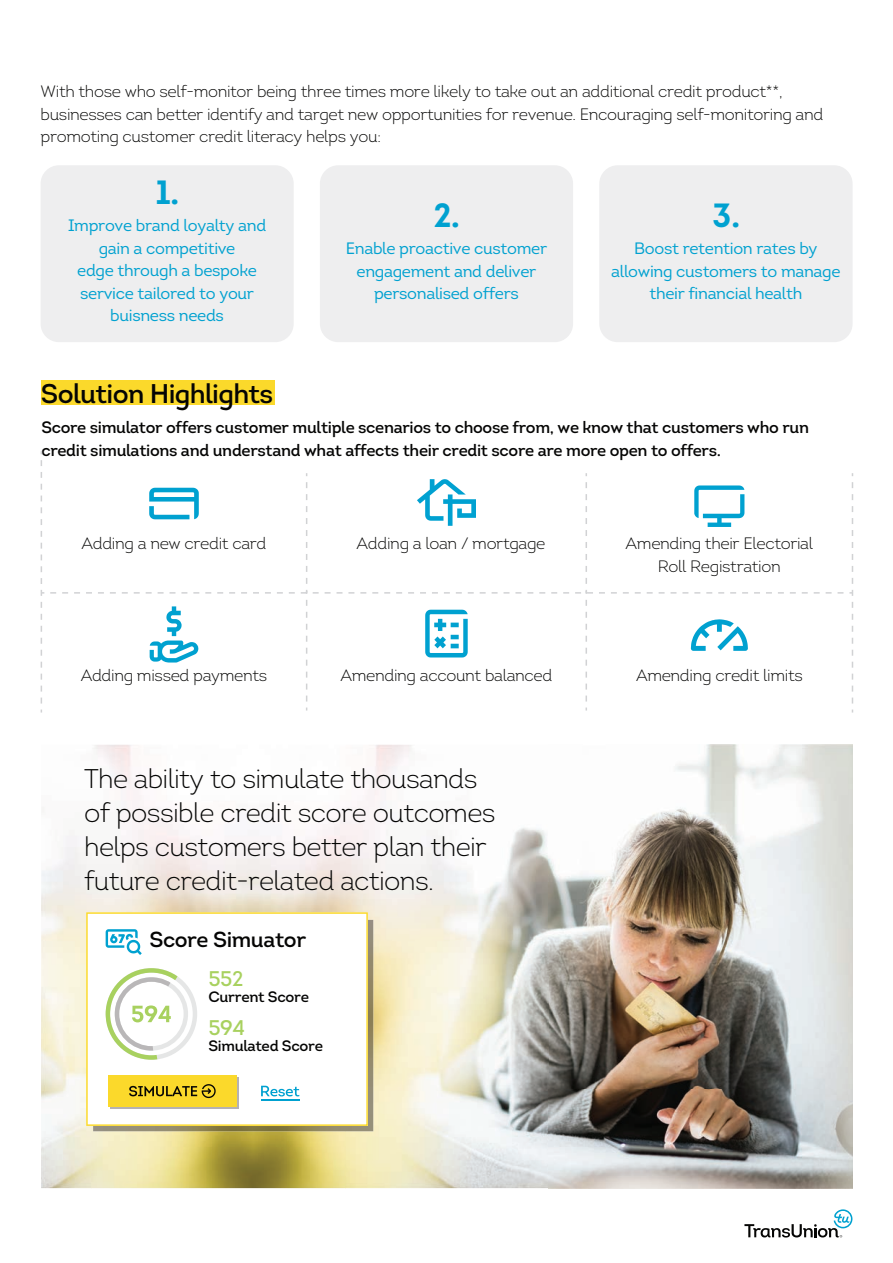
<style>
.page{position:relative;width:893px;height:1263px;background:#fff}
.page>*{position:absolute;margin:0;border:0;box-sizing:border-box;transform-origin:0 0}
.t1{font:700 33.6px "Intro";color:#00a1d0}
.t2{font:300 27px/33.9px "Intro";letter-spacing:-.025em;color:#050504}
.t3{font:600 27px "Intro";letter-spacing:-.025em;color:#050504}
.t4{font:600 21.75px "Intro";letter-spacing:-.02em;color:#050504}
.t5{font:600 21.15px "Intro";letter-spacing:-.02em;color:#a8d15f}
.t6{font:300 16.5px/22.5px "Intro";letter-spacing:-.02em;color:#050504}
.t7{font:16.5px/22.5px "Intro";letter-spacing:-.02em;color:#00a1d0;text-align:center}
.t8{font:600 16.5px/22.5px "Intro";letter-spacing:-.02em;color:#050504}
.t9{font:600 15.15px "Intro";letter-spacing:-.02em;color:#050504}
</style>
<div class="page">
<img style="left:41px;top:745px;width:507px;height:196px">
<img style="left:548px;top:744px;width:305px;height:444px">
<img style="left:41px;top:941px;width:50px;height:247px">
<img style="left:346px;top:941px;width:203px;height:247px">
<img style="left:91px;top:1126px;width:255px;height:62px">
<img style="left:93px;top:920px;width:280px;height:211px">
<svg style="left:86px;top:912px;width:282px;height:214px"></svg>
<div style="left:110px;top:1077px;width:129px;height:32px;background:#b5b2b3"></div>
<div style="left:108px;top:1075px;width:129px;height:32px;background:#fbd92b"></div>
<div style="left:41px;top:380px;width:233px;height:25px;background:#fbd92b"></div>
<svg style="left:744px;top:1209px;width:108px;height:29px"></svg>
<div style="left:41px;top:165px;width:253px;height:177px;background:#eeeeef;border-radius:18px"></div>
<div style="left:320px;top:165px;width:253px;height:177px;background:#eeeeef;border-radius:18px"></div>
<div style="left:599px;top:165px;width:254px;height:177px;background:#eeeeef;border-radius:18px"></div>
<svg style="left:852px;top:602px;width:1px;height:110px"></svg>
<svg style="left:849px;top:482px;width:4px;height:114px"></svg>
<svg style="left:41px;top:460px;width:802px;height:252px"></svg>
<svg style="left:261px;top:1086px;width:38px;height:10px"></svg>
<svg style="left:129px;top:1084px;width:87px;height:14px"></svg>
<svg style="left:106px;top:929px;width:36px;height:26px"></svg>
<hr style="left:261px;top:1099px;width:39px;height:1px;background:#00a1d0">
<svg style="left:106px;top:968px;width:91px;height:92px"></svg>
<p class="t6" style="left:41px;top:80px;width:784px">With those who self-monitor being three times more likely to take out an additional credit product**, businesses can better identify and target new opportunities for revenue. Encouraging self-monitoring and promoting customer credit literacy helps you:</p>
<h1 class="t1" style="left:155px;top:171px;width:26px">1.</h1>
<p class="t7" style="left:68px;top:214px;width:200px">Improve brand loyalty and gain a competitive<br>edge through a bespoke service tailored to your buisness needs</p>
<h2 class="t3" style="left:41px;top:377px;width:234px">Solution Highlights</h2>
<h1 class="t1" style="left:433px;top:194px;width:28px">2.</h1>
<h1 class="t1" style="left:712px;top:194px;width:30px">3.</h1>
<p class="t7" style="left:346px;top:237px;width:203px">Enable proactive customer engagement and deliver personalised offers</p>
<p class="t7" style="left:611px;top:237px;width:231px">Boost retention rates by allowing customers to manage their financial health</p>
<p class="t8" style="left:41px;top:416px;width:769px">Score simulator offers customer multiple scenarios to choose from, we know that customers who run credit simulations and understand what affects their credit score are more open to offers.</p>
<p class="t6" style="left:81px;top:532px;width:187px">Adding a new credit card</p>
<p class="t6" style="left:357px;top:532px;width:190px">Adding a loan / mortgage</p>
<p class="t6" style="left:626px;top:532px;width:189px;text-align:center">Amending their Electorial<br>Roll Registration</p>
<p class="t6" style="left:81px;top:664px;width:188px">Adding missed payments</p>
<p class="t6" style="left:340px;top:664px;width:213px">Amending account balanced</p>
<p class="t6" style="left:636px;top:664px;width:168px">Amending credit limits</p>
<h2 class="t2" style="left:84px;top:762px;width:413px">The ability to simulate thousands of possible credit score outcomes helps customers better plan their future credit-related actions.</h2>
<h3 class="t4" style="left:149px;top:925px;width:158px">Score Simuator</h3>
<p class="t5" style="left:208px;top:966px;width:37px">552</p>
<p class="t5" style="left:208px;top:1014px;width:38px">594</p>
<p class="t9" style="left:208px;top:987px;width:102px">Current Score</p>
<p class="t9" style="left:208px;top:1036px;width:116px">Simulated Score</p>
</div>
